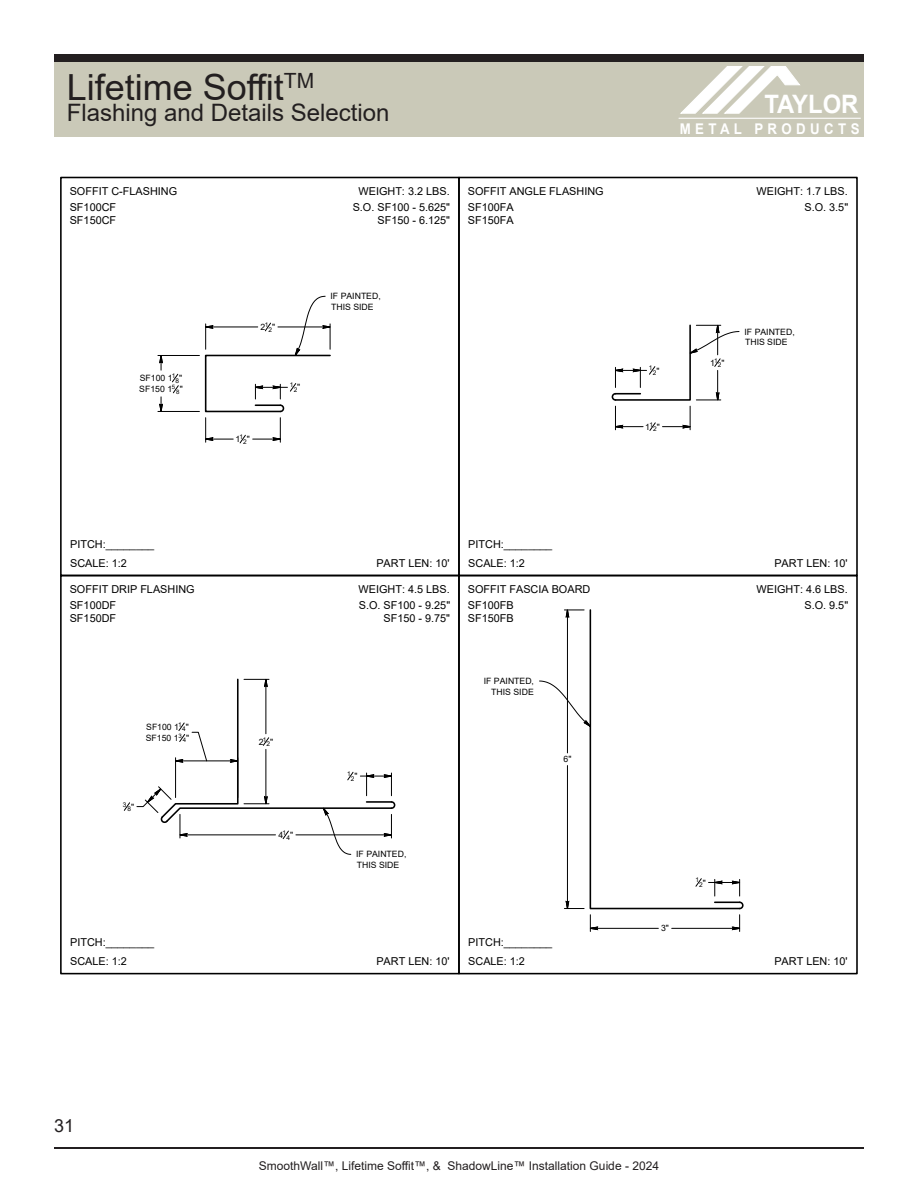
<style>
.page{position:relative;width:918px;height:1188px;background:#fff}
.page>*{position:absolute;margin:0;border:0;box-sizing:border-box;transform-origin:0 0}
.t1{font:36px "Arial";color:#231f20}
.t2{font:700 25.35px "Arial";color:#fff;scale:.94 1}
.t3{font:24px "Arial";color:#231f20}
.t4{font:18px "Arial";color:#231f20}
.t5{font:700 14.7px "Arial";letter-spacing:.33em;color:#fff;scale:.9 1}
.t6{font:12px "Arial";color:#231f20}
.t7{font:10.8px/15.6px "Arial";color:#000}
.t8{font:8.7px/10.5px "Arial";color:#000}
.t9{font:6.45px "Arial";color:#000}
.t10{font:6.15px "Arial";color:#000}
</style>
<div class="page">
<div style="left:54px;top:54px;width:810px;height:8px;background:#231f20"></div>
<div style="left:54px;top:62px;width:810px;height:75px;background:#cac9b8"></div>
<svg style="left:681px;top:66px;width:119px;height:47px"></svg>
<hr style="left:679px;top:118px;width:182px;height:1px;background:#fff">
<hr style="left:54px;top:1147px;width:810px;height:1px;background:#231f20">
<hr style="left:158px;top:355px;width:41px;height:1px;background:#000">
<hr style="left:158px;top:411px;width:41px;height:1px;background:#000">
<svg style="left:159px;top:356px;width:4px;height:14px"></svg>
<svg style="left:159px;top:397px;width:4px;height:14px"></svg>
<svg style="left:172px;top:374px;width:7px;height:20px"></svg>
<svg style="left:204px;top:296px;width:127px;height:148px"></svg>
<svg style="left:611px;top:324px;width:129px;height:107px"></svg>
<svg style="left:124px;top:802px;width:6px;height:9px"></svg>
<svg style="left:136px;top:678px;width:260px;height:177px"></svg>
<svg style="left:589px;top:609px;width:120px;height:301px"></svg>
<hr style="left:567px;top:616px;width:1px;height:137px;background:#000">
<hr style="left:567px;top:766px;width:1px;height:136px;background:#000">
<svg style="left:564px;top:609px;width:20px;height:9px"></svg>
<hr style="left:597px;top:928px;width:61px;height:1px;background:#000">
<hr style="left:672px;top:928px;width:61px;height:1px;background:#000">
<svg style="left:564px;top:901px;width:34px;height:30px"></svg>
<svg style="left:709px;top:879px;width:35px;height:52px"></svg>
<svg style="left:695px;top:878px;width:7px;height:9px"></svg>
<svg style="left:539px;top:681px;width:54px;height:47px"></svg>
<div style="left:60px;top:177px;width:400px;height:399px;border:2px solid #000"></div>
<div style="left:458px;top:177px;width:400px;height:399px;border:2px solid #000"></div>
<div style="left:60px;top:575px;width:400px;height:399px;border:2px solid #000"></div>
<div style="left:458px;top:575px;width:400px;height:399px;border:2px solid #000"></div>
<p class="t1" style="left:67px;top:62px;width:249px">Lifetime Soffit<sup>TM</sup></p>
<p class="t3" style="left:67px;top:96px;width:324px">Flashing and Details Selection</p>
<p class="t7" style="left:70px;top:183px;width:109px">SOFFIT C-FLASHING<br>SF100CF</p>
<p class="t7" style="left:70px;top:212px;width:48px">SF150CF</p>
<p class="t7" style="left:359px;top:183px;width:93px">WEIGHT: 3.2 LBS.</p>
<p class="t7" style="left:353px;top:200px;width:99px;line-height:13px;text-align:right">S.O. SF100 - 5.625"<br>SF150 - 6.125"</p>
<p class="t7" style="left:468px;top:183px;width:137px">SOFFIT ANGLE FLASHING<br>SF100FA</p>
<p class="t7" style="left:468px;top:212px;width:47px">SF150FA</p>
<p class="t8" style="left:140px;top:373px;width:37px">SF100 1<sup>1</sup></p>
<p class="t9" style="left:176px;top:376px;width:8px">8<sup>"</sup></p>
<p class="t8" style="left:139px;top:384px;width:37px">SF150 1<sup>5</sup></p>
<p class="t10" style="left:176px;top:387px;width:8px">8<sup>"</sup></p>
<p class="t8" style="left:261px;top:322px;width:9px">2<sup>1</sup></p>
<p class="t9" style="left:269px;top:325px;width:8px">2<sup>"</sup></p>
<p class="t8" style="left:235px;top:434px;width:9px">1<sup>1</sup></p>
<p class="t9" style="left:243px;top:437px;width:8px">2<sup>"</sup></p>
<p class="t9" style="left:290px;top:381px;width:5px">1</p>
<p class="t9" style="left:294px;top:385px;width:8px">2<sup>"</sup></p>
<p class="t8" style="left:331px;top:291px;width:52px">IF PAINTED,<br>THIS SIDE</p>
<p class="t7" style="left:70px;top:536px;width:85px">PITCH:________</p>
<p class="t7" style="left:468px;top:536px;width:85px">PITCH:________</p>
<p class="t7" style="left:70px;top:555px;width:58px">SCALE: 1:2</p>
<p class="t7" style="left:376px;top:555px;width:75px">PART LEN: 10'</p>
<p class="t7" style="left:468px;top:555px;width:58px">SCALE: 1:2</p>
<p class="t7" style="left:70px;top:582px;width:126px">SOFFIT DRIP FLASHING<br>SF100DF</p>
<p class="t7" style="left:70px;top:610px;width:48px">SF150DF</p>
<p class="t7" style="left:359px;top:581px;width:93px">WEIGHT: 4.5 LBS.</p>
<p class="t7" style="left:359px;top:598px;width:93px;line-height:13px;text-align:right">S.O. SF100 - 9.25"<br>SF150 - 9.75"</p>
<p class="t7" style="left:468px;top:582px;width:124px">SOFFIT FASCIA BOARD<br>SF100FB</p>
<p class="t7" style="left:468px;top:610px;width:47px">SF150FB</p>
<p class="t8" style="left:484px;top:676px;width:52px;text-align:right">IF PAINTED,<br>THIS SIDE</p>
<p class="t8" style="left:146px;top:722px;width:37px">SF100 1<sup>1</sup></p>
<p class="t9" style="left:182px;top:725px;width:8px">4<sup>"</sup></p>
<p class="t8" style="left:146px;top:733px;width:37px">SF150 1<sup>3</sup></p>
<p class="t10" style="left:183px;top:736px;width:8px">4<sup>"</sup></p>
<p class="t8" style="left:259px;top:736px;width:9px">2<sup>1</sup></p>
<p class="t9" style="left:267px;top:740px;width:8px">2<sup>"</sup></p>
<p class="t8" style="left:564px;top:754px;width:9px">6"</p>
<p class="t9" style="left:347px;top:769px;width:5px">1</p>
<p class="t9" style="left:351px;top:774px;width:8px">2<sup>"</sup></p>
<p class="t9" style="left:123px;top:800px;width:5px">3</p>
<p class="t9" style="left:127px;top:805px;width:8px">8<sup>"</sup></p>
<p class="t8" style="left:278px;top:830px;width:9px">4<sup>1</sup></p>
<p class="t9" style="left:287px;top:833px;width:8px">4<sup>"</sup></p>
<p class="t8" style="left:356px;top:849px;width:52px">IF PAINTED,<br>THIS SIDE</p>
<p class="t7" style="left:70px;top:934px;width:85px">PITCH:________</p>
<p class="t7" style="left:468px;top:934px;width:85px">PITCH:________</p>
<p class="t7" style="left:70px;top:953px;width:58px">SCALE: 1:2</p>
<p class="t7" style="left:376px;top:953px;width:75px">PART LEN: 10'</p>
<p class="t7" style="left:468px;top:953px;width:58px">SCALE: 1:2</p>
<h2 class="t2" style="left:764px;top:87px;width:102px">TAYLOR</h2>
<h3 class="t5" style="left:680px;top:119px;width:201px">METAL PRODUCTS</h3>
<p class="t7" style="left:757px;top:183px;width:93px">WEIGHT: 1.7 LBS.</p>
<p class="t7" style="left:805px;top:199px;width:45px">S.O. 3.5"</p>
<p class="t9" style="left:649px;top:364px;width:5px">1</p>
<p class="t9" style="left:653px;top:368px;width:8px">2<sup>"</sup></p>
<p class="t8" style="left:645px;top:421px;width:9px">1<sup>1</sup></p>
<p class="t9" style="left:653px;top:425px;width:8px">2<sup>"</sup></p>
<p class="t8" style="left:710px;top:357px;width:9px">1<sup>1</sup></p>
<p class="t9" style="left:718px;top:361px;width:8px">2<sup>"</sup></p>
<p class="t8" style="left:745px;top:326px;width:52px">IF PAINTED,<br>THIS SIDE</p>
<p class="t7" style="left:774px;top:555px;width:75px">PART LEN: 10'</p>
<p class="t7" style="left:757px;top:581px;width:93px">WEIGHT: 4.6 LBS.</p>
<p class="t7" style="left:805px;top:597px;width:45px">S.O. 9.5"</p>
<p class="t8" style="left:661px;top:923px;width:9px">3"</p>
<p class="t9" style="left:695px;top:876px;width:5px">1</p>
<p class="t9" style="left:699px;top:881px;width:8px">2<sup>"</sup></p>
<p class="t7" style="left:774px;top:953px;width:75px">PART LEN: 10'</p>
<p class="t4" style="left:54px;top:1113px;width:22px">31</p>
<p class="t6" style="left:259px;top:1158px;width:402px">SmoothWall™, Lifetime Soffit™, &amp; ShadowLine™ Installation Guide - 2024</p>
</div>
